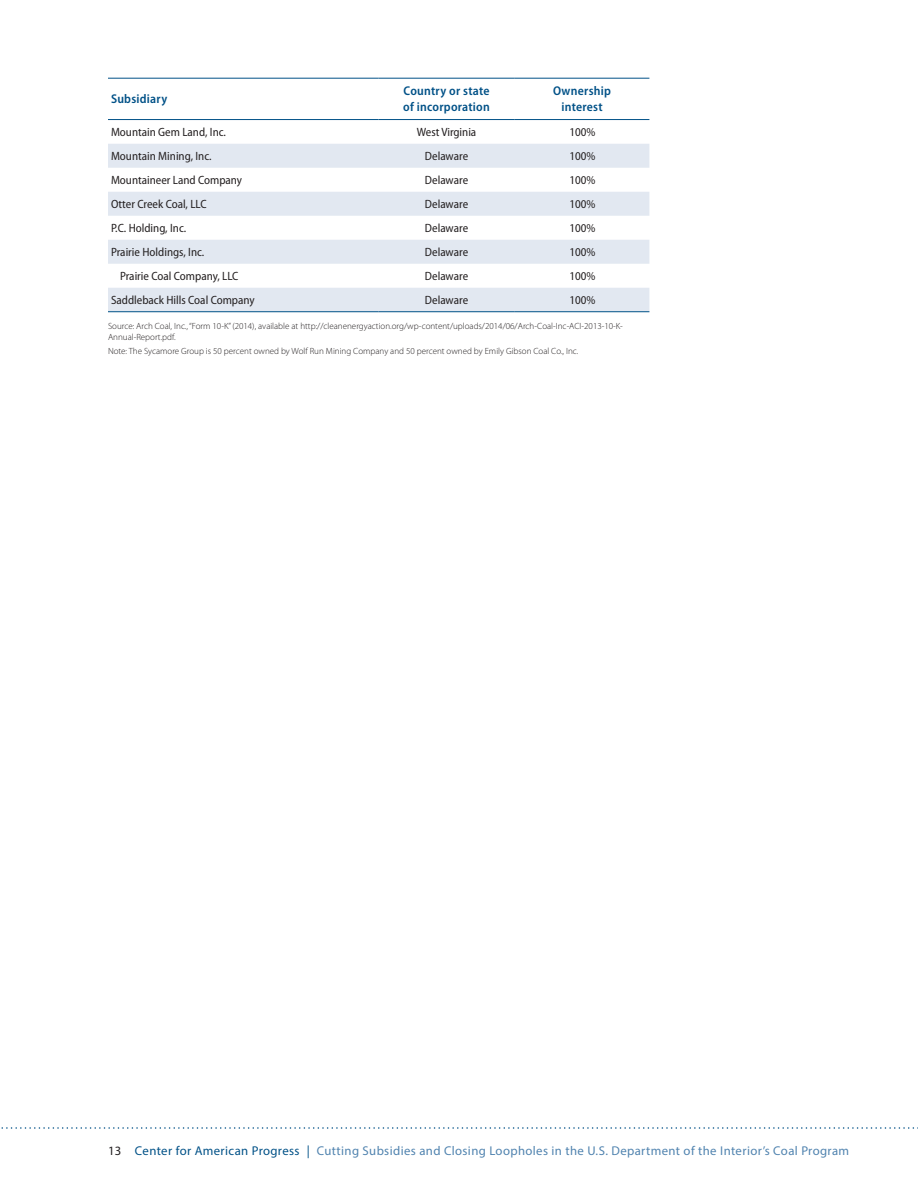
<style>
.page{position:relative;width:918px;height:1188px;background:#fff}
.page>*{position:absolute;margin:0;border:0;box-sizing:border-box;transform-origin:0 0}
.t1{font:12.75px "Myriad Pro";letter-spacing:.03em;color:#5083af}
.t2{font:600 semi-condensed 12.75px/15.3px "Myriad Pro";letter-spacing:.02em;color:#005187}
.t3{font:semi-condensed 12px "Myriad Pro";color:#231f20}
.t4{font:300 9px/10.8px "Myriad Pro";color:#231f20}
.s1{color:#231f20}
.s2{color:#005187}
</style>
<div class="page">
<svg style="left:1px;top:1127px;width:917px;height:2px"></svg>
<svg style="left:108px;top:120px;width:541px;height:1px"></svg>
<svg style="left:108px;top:144px;width:541px;height:167px;fill:#e2e8f1"></svg>
<hr style="left:108px;top:78px;width:270px;height:1px;background:#005187">
<hr style="left:378px;top:78px;width:137px;height:1px;background:#005187">
<hr style="left:515px;top:78px;width:134px;height:1px;background:#005187">
<hr style="left:108px;top:119px;width:270px;height:1px;background:#005187">
<hr style="left:378px;top:119px;width:137px;height:1px;background:#005187">
<hr style="left:515px;top:119px;width:134px;height:1px;background:#005187">
<hr style="left:108px;top:311px;width:270px;height:1px;background:#005187">
<hr style="left:378px;top:311px;width:137px;height:1px;background:#005187">
<hr style="left:515px;top:311px;width:134px;height:1px;background:#005187">
<p class="t2" style="left:111px;top:91px;width:58px">Subsidiary</p>
<p class="t2" style="left:403px;top:84px;width:88px">Country or state of incorporation</p>
<p class="t2" style="left:553px;top:84px;width:59px;text-align:center">Ownership interest</p>
<p class="t3" style="left:111px;top:126px;width:117px">Mountain Gem Land, Inc.</p>
<p class="t3" style="left:417px;top:126px;width:61px">West Virginia</p>
<p class="t3" style="left:569px;top:126px;width:28px">100%</p>
<p class="t3" style="left:111px;top:150px;width:102px">Mountain Mining, Inc.</p>
<p class="t3" style="left:425px;top:150px;width:45px">Delaware</p>
<p class="t3" style="left:569px;top:150px;width:28px">100%</p>
<p class="t3" style="left:111px;top:174px;width:133px">Mountaineer Land Company</p>
<p class="t3" style="left:425px;top:174px;width:45px">Delaware</p>
<p class="t3" style="left:569px;top:174px;width:28px">100%</p>
<p class="t3" style="left:111px;top:198px;width:97px">Otter Creek Coal, LLC</p>
<p class="t3" style="left:425px;top:198px;width:45px">Delaware</p>
<p class="t3" style="left:569px;top:198px;width:28px">100%</p>
<p class="t3" style="left:111px;top:222px;width:77px">P.C. Holding, Inc.</p>
<p class="t3" style="left:425px;top:222px;width:45px">Delaware</p>
<p class="t3" style="left:569px;top:222px;width:28px">100%</p>
<p class="t3" style="left:111px;top:246px;width:95px">Prairie Holdings, Inc.</p>
<p class="t3" style="left:425px;top:246px;width:45px">Delaware</p>
<p class="t3" style="left:569px;top:246px;width:28px">100%</p>
<p class="t3" style="left:120px;top:270px;width:120px">Prairie Coal Company, LLC</p>
<p class="t3" style="left:425px;top:270px;width:45px">Delaware</p>
<p class="t3" style="left:569px;top:270px;width:28px">100%</p>
<p class="t3" style="left:111px;top:294px;width:145px">Saddleback Hills Coal Company</p>
<p class="t3" style="left:425px;top:294px;width:45px">Delaware</p>
<p class="t3" style="left:569px;top:294px;width:28px">100%</p>
<p class="t4" style="left:108px;top:321px;width:516px">Source: Arch Coal, Inc., “Form 10-K” (2014), available at http://cleanenergyaction.org/wp-content/uploads/2014/06/Arch-Coal-Inc-ACI-2013-10-K-<br>Annual-Report.pdf.</p>
<p class="t4" style="left:108px;top:345px;width:472px">Note: The Sycamore Group is 50 percent owned by Wolf Run Mining Company and 50 percent owned by Emily Gibson Coal Co., Inc.</p>
<p class="t1" style="left:108px;top:1143px;width:743px"><span class="s1">13</span> <span class="s2">Center for American Progress |</span> Cutting Subsidies and Closing Loopholes in the U.S. Department of the Interior’s Coal Program</p>
</div>
